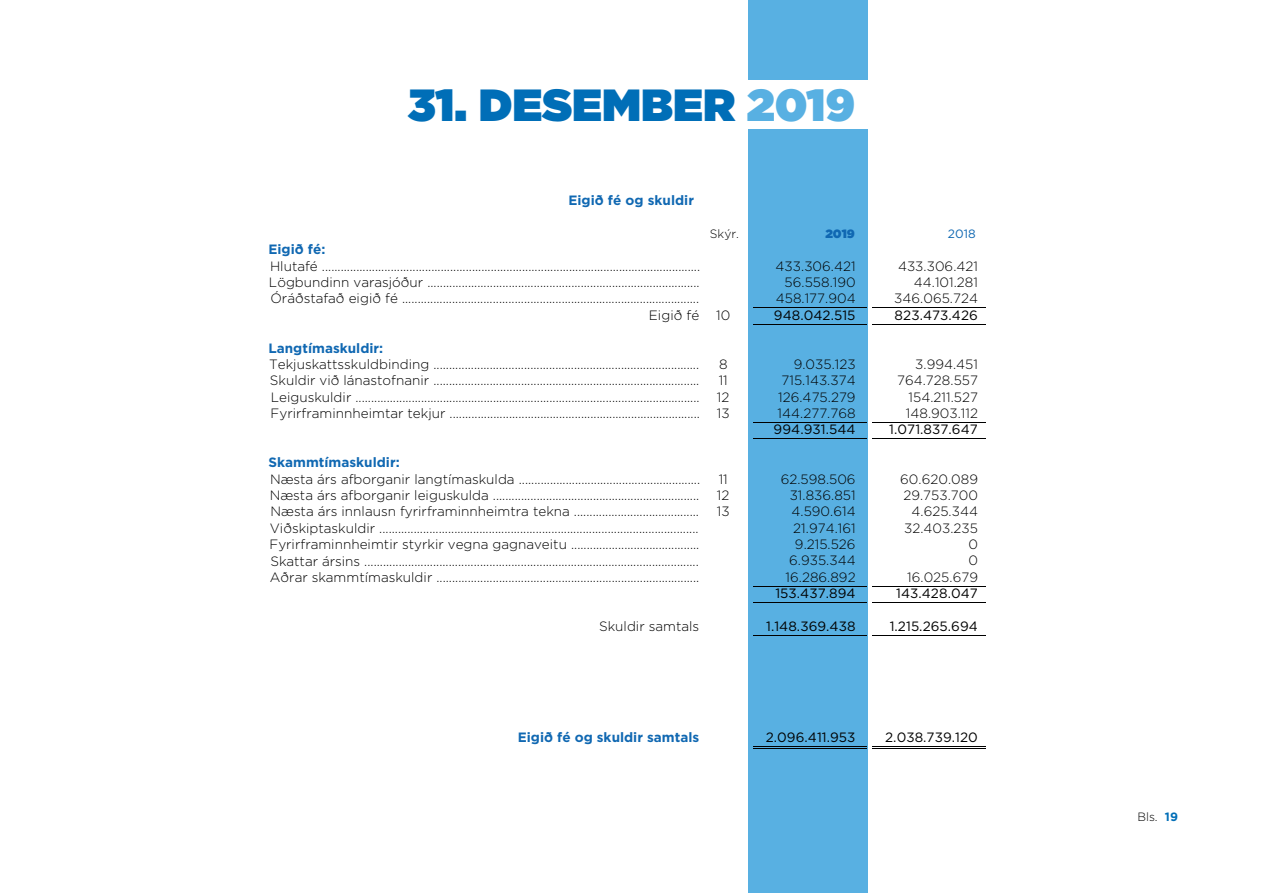
<style>
.page{position:relative;width:1263px;height:893px;background:#fff}
.page>*{position:absolute;margin:0;border:0;box-sizing:border-box;transform-origin:0 0}
.t1{font:900 45px "Gotham";color:#006eb7}
.t2{font:300 13.5px "Gotham";letter-spacing:.005em;color:#000}
.t3{font:13.5px "Gotham";letter-spacing:.005em;color:#000}
.t4{font:700 13.5px "Gotham";color:#1068b2}
.t5{font:300 12px "Gotham";color:#000}
.t6{font:900 12px "Gotham";color:#1068b2}
.t7{font:12px "Gotham";color:#1068b2}
.s1{color:#58b0e2}
.s2{font-weight:700;color:#006eb7}
</style>
<div class="page">
<div style="left:748px;top:130px;width:119px;height:763px;background:#58b0e2"></div>
<div style="left:748px;top:0;width:119px;height:79px;background:#58b0e2"></div>
<hr style="left:753px;top:308px;width:114px;height:1px;background:#000">
<hr style="left:753px;top:324px;width:114px;height:1px;background:#000">
<hr style="left:753px;top:422px;width:114px;height:1px;background:#000">
<hr style="left:753px;top:439px;width:114px;height:1px;background:#000">
<hr style="left:753px;top:586px;width:114px;height:1px;background:#000">
<hr style="left:753px;top:603px;width:114px;height:1px;background:#000">
<hr style="left:753px;top:635px;width:114px;height:1px;background:#000">
<hr style="left:753px;top:746px;width:114px;height:1px;background:#000">
<hr style="left:753px;top:749px;width:114px;height:1px;background:#000">
<hr style="left:872px;top:308px;width:114px;height:1px;background:#000">
<hr style="left:872px;top:324px;width:114px;height:1px;background:#000">
<hr style="left:872px;top:422px;width:114px;height:1px;background:#000">
<hr style="left:872px;top:439px;width:114px;height:1px;background:#000">
<hr style="left:872px;top:586px;width:114px;height:1px;background:#000">
<hr style="left:872px;top:603px;width:114px;height:1px;background:#000">
<hr style="left:872px;top:635px;width:114px;height:1px;background:#000">
<hr style="left:872px;top:746px;width:114px;height:1px;background:#000">
<hr style="left:872px;top:749px;width:114px;height:1px;background:#000">
<h1 class="t1" style="left:408px;top:73px;width:449px">31. DESEMBER <span class="s1">2019</span></h1>
<p class="t4" style="left:268px;top:241px;width:58px">Eigið fé:</p>
<p class="t4" style="left:568px;top:191px;width:127px">Eigið fé og skuldir</p>
<p class="t2" style="left:270px;top:257px;width:432px">Hlutafé .........................................................................................................................</p>
<p class="t2" style="left:271px;top:290px;width:430px">Óráðstafað eigið fé ...............................................................................................</p>
<p class="t2" style="left:269px;top:274px;width:432px">Lögbundinn varasjóður .......................................................................................</p>
<p class="t5" style="left:710px;top:226px;width:31px">Skýr.</p>
<p class="t6" style="left:825px;top:225px;width:31px">2019</p>
<p class="t7" style="left:948px;top:226px;width:29px">2018</p>
<p class="t2" style="left:776px;top:257px;width:82px">433.306.421</p>
<p class="t2" style="left:898px;top:257px;width:82px">433.306.421</p>
<p class="t2" style="left:785px;top:274px;width:73px">56.558.190</p>
<p class="t2" style="left:914px;top:274px;width:66px">44.101.281</p>
<p class="t2" style="left:776px;top:290px;width:81px">458.177.904</p>
<p class="t2" style="left:894px;top:290px;width:85px">346.065.724</p>
<p class="t4" style="left:268px;top:339px;width:116px">Langtímaskuldir:</p>
<p class="t2" style="left:649px;top:306px;width:52px">Eigið fé</p>
<p class="t2" style="left:716px;top:306px;width:16px">10</p>
<p class="t3" style="left:774px;top:306px;width:83px">948.042.515</p>
<p class="t3" style="left:895px;top:306px;width:85px">823.473.426</p>
<p class="t2" style="left:269px;top:356px;width:432px">Tekjuskattsskuldbinding .....................................................................................</p>
<p class="t2" style="left:270px;top:372px;width:431px">Skuldir við lánastofnanir .....................................................................................</p>
<p class="t2" style="left:271px;top:388px;width:430px">Leiguskuldir ..............................................................................................................</p>
<p class="t2" style="left:271px;top:405px;width:431px">Fyrirframinnheimtar tekjur ................................................................................</p>
<p class="t4" style="left:268px;top:453px;width:133px">Skammtímaskuldir:</p>
<p class="t2" style="left:270px;top:470px;width:432px">Næsta árs afborganir langtímaskulda ..........................................................</p>
<p class="t2" style="left:270px;top:487px;width:431px">Næsta árs afborganir leiguskulda ..................................................................</p>
<p class="t2" style="left:271px;top:503px;width:430px">Næsta árs innlausn fyrirframinnheimtra tekna ........................................</p>
<p class="t2" style="left:269px;top:536px;width:431px">Fyrirframinnheimtir styrkir vegna gagnaveitu .........................................</p>
<p class="t2" style="left:270px;top:519px;width:430px">Viðskiptaskuldir ......................................................................................................</p>
<p class="t2" style="left:270px;top:552px;width:430px">Skattar ársins ...........................................................................................................</p>
<p class="t2" style="left:270px;top:569px;width:431px">Aðrar skammtímaskuldir ....................................................................................</p>
<p class="t2" style="left:719px;top:356px;width:10px">8</p>
<p class="t2" style="left:794px;top:356px;width:63px">9.035.123</p>
<p class="t2" style="left:915px;top:356px;width:64px">3.994.451</p>
<p class="t2" style="left:719px;top:372px;width:11px">11</p>
<p class="t2" style="left:781px;top:372px;width:76px">715.143.374</p>
<p class="t2" style="left:897px;top:372px;width:82px">764.728.557</p>
<p class="t2" style="left:717px;top:388px;width:14px">12</p>
<p class="t2" style="left:778px;top:388px;width:79px">126.475.279</p>
<p class="t2" style="left:909px;top:388px;width:71px">154.211.527</p>
<p class="t2" style="left:717px;top:405px;width:14px">13</p>
<p class="t2" style="left:778px;top:405px;width:80px">144.277.768</p>
<p class="t2" style="left:906px;top:405px;width:74px">148.903.112</p>
<p class="t3" style="left:774px;top:421px;width:83px">994.931.544</p>
<p class="t3" style="left:889px;top:421px;width:90px">1.071.837.647</p>
<p class="t2" style="left:719px;top:470px;width:11px">11</p>
<p class="t2" style="left:781px;top:470px;width:76px">62.598.506</p>
<p class="t2" style="left:900px;top:470px;width:79px">60.620.089</p>
<p class="t2" style="left:717px;top:487px;width:14px">12</p>
<p class="t2" style="left:790px;top:487px;width:67px">31.836.851</p>
<p class="t2" style="left:903px;top:487px;width:76px">29.753.700</p>
<p class="t2" style="left:717px;top:503px;width:14px">13</p>
<p class="t2" style="left:791px;top:503px;width:66px">4.590.614</p>
<p class="t2" style="left:911px;top:503px;width:68px">4.625.344</p>
<p class="t2" style="left:793px;top:519px;width:64px">21.974.161</p>
<p class="t2" style="left:904px;top:519px;width:75px">32.403.235</p>
<p class="t2" style="left:795px;top:536px;width:62px">9.215.526</p>
<p class="t2" style="left:968px;top:536px;width:11px">0</p>
<p class="t2" style="left:789px;top:552px;width:68px">6.935.344</p>
<p class="t2" style="left:968px;top:552px;width:11px">0</p>
<p class="t2" style="left:785px;top:568px;width:72px">16.286.892</p>
<p class="t2" style="left:907px;top:568px;width:72px">16.025.679</p>
<p class="t3" style="left:775px;top:585px;width:82px">153.437.894</p>
<p class="t3" style="left:896px;top:585px;width:83px">143.428.047</p>
<p class="t2" style="left:599px;top:618px;width:102px">Skuldir samtals</p>
<p class="t3" style="left:766px;top:618px;width:91px">1.148.369.438</p>
<p class="t3" style="left:890px;top:618px;width:90px">1.215.265.694</p>
<p class="t4" style="left:518px;top:728px;width:183px">Eigið fé og skuldir samtals</p>
<p class="t3" style="left:766px;top:729px;width:91px">2.096.411.953</p>
<p class="t3" style="left:885px;top:729px;width:94px">2.038.739.120</p>
<p class="t5" style="left:1137px;top:809px;width:42px">Bls. <span class="s2">19</span></p>
</div>
